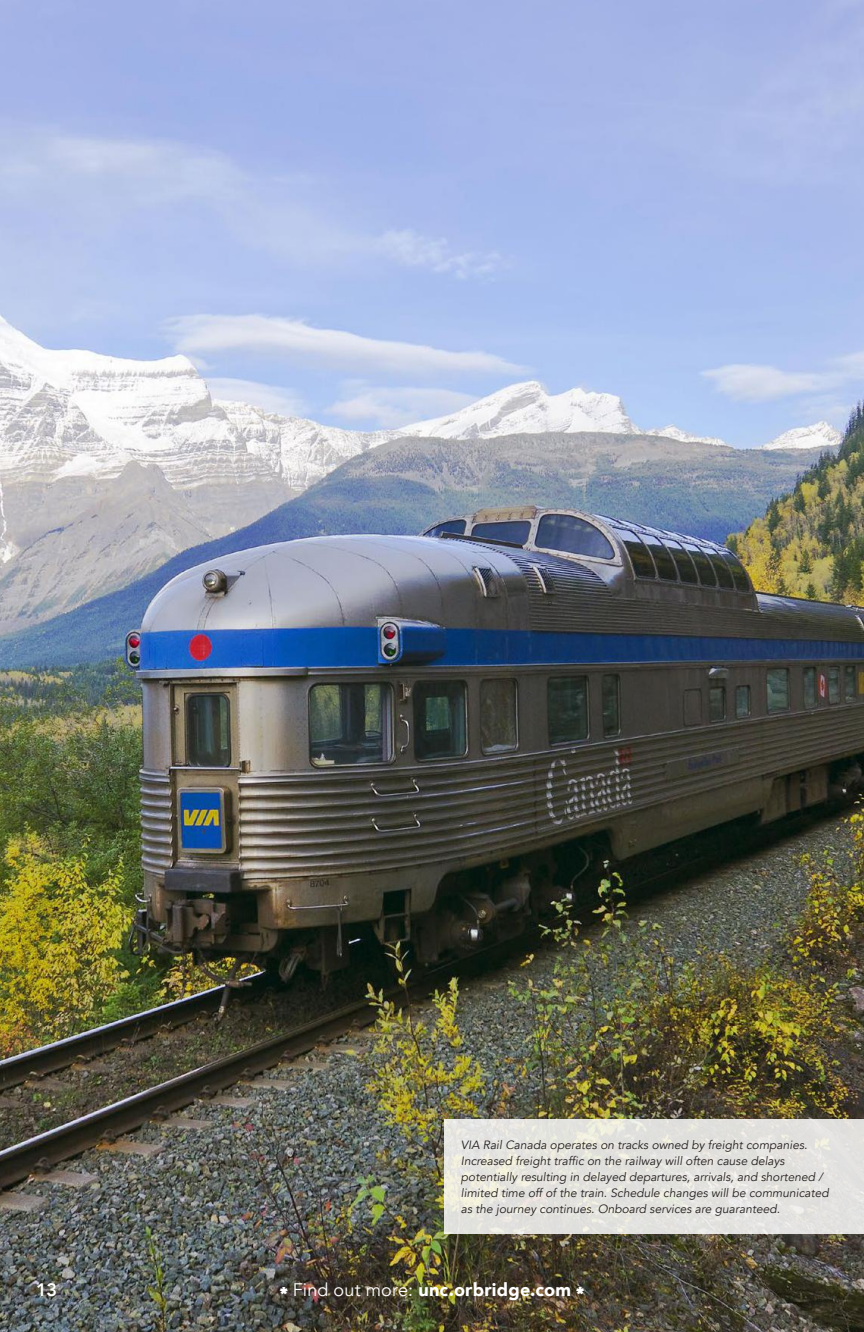
<style>
.page{position:relative;width:864px;height:1332px;background:#fff}
.page>*{position:absolute;margin:0;border:0;box-sizing:border-box;transform-origin:0 0}
.t1{font:900 18.2px "Avenir";letter-spacing:.015em;color:#fff}
.t2{font:800 18px "Avenir";color:#fff}
.t3{font:italic 12px/16px "Avenir";color:#241f1f}
.s1{font-family:"Museo Slab 900";font-weight:400}
.s2{font-weight:400}
</style>
<div class="page">
<img style="left:0;top:0;width:864px;height:1332px">
<svg style="left:444px;top:1120px;width:420px;height:114px;background:#e4e3df"></svg>
<p class="t3" style="left:461px;top:1137px;width:369px">VIA Rail Canada operates on tracks owned by freight companies.<br>Increased freight traffic on the railway will often cause delays potentially resulting in delayed departures, arrivals, and shortened / limited time off of the train. Schedule changes will be communicated as the journey continues. Onboard services are guaranteed.</p>
<h2 class="t2" style="left:36px;top:1275px;width:23px">13</h2>
<h1 class="t1" style="left:279px;top:1274px;width:307px"><span class="s1">*</span> <span class="s2">Find out more:</span> unc.orbridge.com <span class="s1">*</span></h1>
</div>
